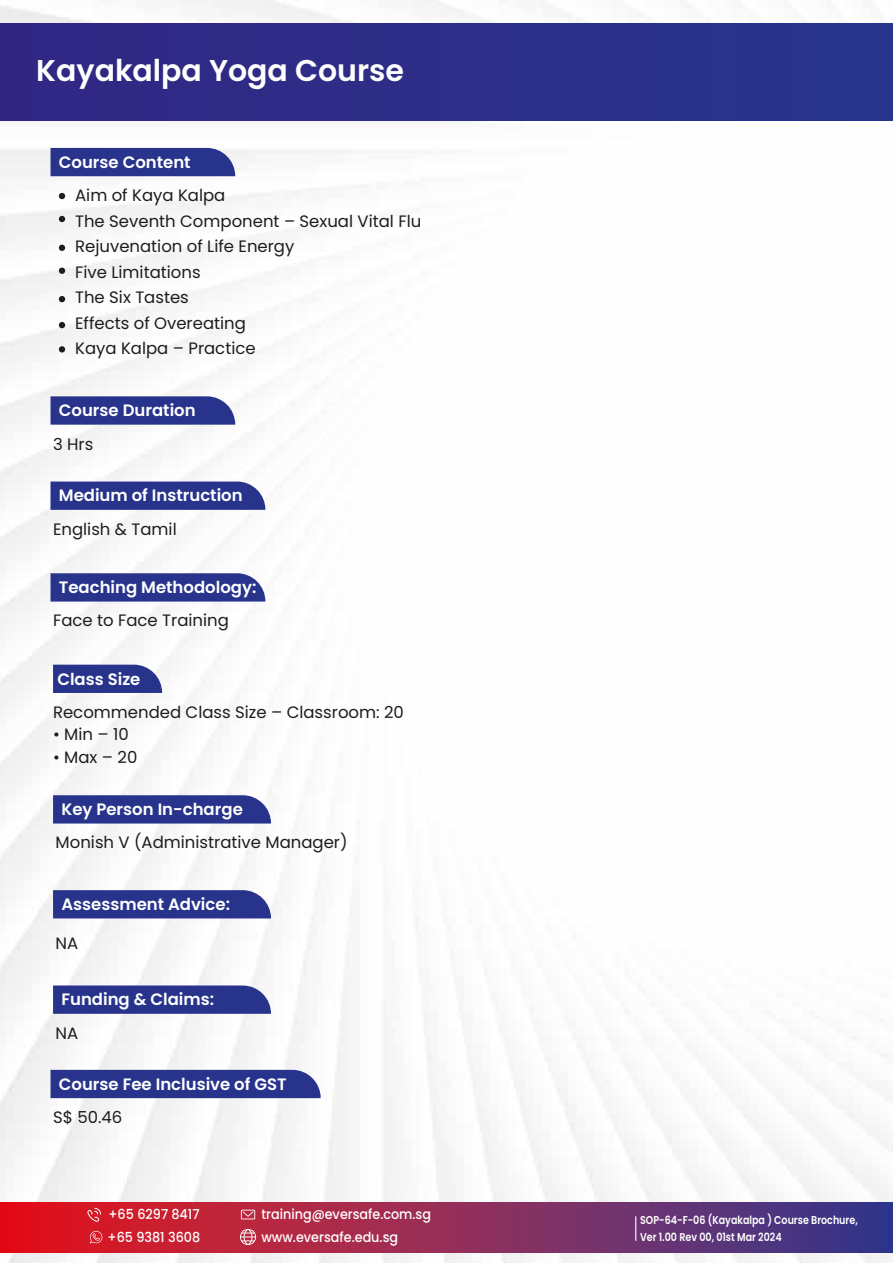
<style>
.page{position:relative;width:893px;height:1263px;background:#fff}
.page>*{position:absolute;margin:0;border:0;box-sizing:border-box;transform-origin:0 0}
.t1{font:600 30px "Poppins";color:#fff}
.t2{font:16.5px/25.5px "Poppins";color:#1d1d1b}
.t3{font:600 16.5px "Poppins";color:#fff}
.t4{font:500 13.8px/23.2px "Poppins";color:#fff;scale:.93 1}
.t5{font:600 11.4px/16.5px "Poppins";color:#fff;scale:.84 1}
</style>
<div class="page">
<img style="left:0;top:0;width:893px;height:1263px">
<div style="left:51px;top:1070px;width:270px;height:28px;background:#28348b"></div>
<div style="left:0;top:23px;width:893px;height:97px;background:#2d2e87"></div>
<svg style="left:0;top:1203px;width:893px;height:49px;background:#902a56"></svg>
<svg style="left:240px;top:1229px;width:16px;height:16px"></svg>
<svg style="left:241px;top:1210px;width:14px;height:9px"></svg>
<svg style="left:87px;top:1208px;width:14px;height:14px"></svg>
<svg style="left:635px;top:1216px;width:1px;height:25px"></svg>
<svg style="left:90px;top:1230px;width:12px;height:13px"></svg>
<svg style="left:51px;top:396px;width:184px;height:29px;background:#333e91"></svg>
<div style="left:53px;top:795px;width:218px;height:28px;background:#28348b"></div>
<div style="left:53px;top:890px;width:218px;height:28px;background:#28348b"></div>
<svg style="left:53px;top:985px;width:218px;height:29px;background:#323d90"></svg>
<svg style="left:51px;top:481px;width:214px;height:29px;background:#323d90"></svg>
<svg style="left:51px;top:573px;width:214px;height:29px;background:#323d90"></svg>
<div style="left:53px;top:665px;width:109px;height:28px;background:#28348b"></div>
<div style="left:51px;top:148px;width:184px;height:28px;background:#28348b"></div>
<svg style="left:59px;top:193px;width:6px;height:6px"></svg>
<svg style="left:59px;top:216px;width:6px;height:6px"></svg>
<div style="left:59px;top:244px;width:6px;height:7px;background:#1d1d1b;border-radius:50%"></div>
<div style="left:59px;top:267px;width:6px;height:7px;background:#1d1d1b;border-radius:50%"></div>
<svg style="left:59px;top:296px;width:6px;height:6px"></svg>
<svg style="left:59px;top:322px;width:6px;height:6px"></svg>
<div style="left:59px;top:346px;width:6px;height:7px;background:#1d1d1b;border-radius:50%"></div>
<h1 class="t1" style="left:36px;top:53px;width:369px">Kayakalpa Yoga Course</h1>
<p class="t3" style="left:59px;top:152px;width:133px">Course Content</p>
<p class="t2" style="left:75px;top:183px;width:348px">Aim of Kaya Kalpa<br>The Seventh Component – Sexual Vital Flu<br>Rejuvenation of Life Energy<br>Five Limitations<br>The Six Tastes<br>Effects of Overeating<br>Kaya Kalpa – Practice</p>
<p class="t3" style="left:59px;top:401px;width:138px">Course Duration</p>
<p class="t2" style="left:53px;top:431px;width:42px">3 Hrs</p>
<p class="t3" style="left:59px;top:486px;width:185px">Medium of Instruction</p>
<p class="t2" style="left:53px;top:516px;width:125px">English &amp; Tamil</p>
<p class="t3" style="left:59px;top:578px;width:199px">Teaching Methodology:</p>
<p class="t2" style="left:53px;top:608px;width:177px">Face to Face Training</p>
<p class="t3" style="left:57px;top:669px;width:85px">Class Size</p>
<p class="t2" style="left:53px;top:699px;width:352px">Recommended Class Size – Classroom: 20</p>
<p class="t2" style="left:53px;top:722px;width:77px">• Min – 10</p>
<p class="t2" style="left:53px;top:744px;width:86px">• Max – 20</p>
<p class="t3" style="left:61px;top:800px;width:183px">Key Person In-charge</p>
<p class="t2" style="left:56px;top:830px;width:293px">Monish V (Administrative Manager)</p>
<p class="t3" style="left:61px;top:895px;width:170px">Assessment Advice:</p>
<p class="t2" style="left:56px;top:931px;width:24px">NA</p>
<p class="t3" style="left:61px;top:990px;width:154px">Funding &amp; Claims:</p>
<p class="t2" style="left:56px;top:1020px;width:24px">NA</p>
<p class="t3" style="left:59px;top:1074px;width:229px">Course Fee Inclusive of GST</p>
<p class="t2" style="left:53px;top:1104px;width:71px">S$ 50.46</p>
<p class="t4" style="left:108px;top:1202px;width:101px">+65 6297 8417 +65 9381 3608</p>
<p class="t4" style="left:261px;top:1202px;width:184px">training@eversafe.com.sg www.eversafe.edu.sg</p>
<p class="t5" style="left:640px;top:1212px;width:261px">SOP-64-F-06 (Kayakalpa ) Course Brochure,<br>Ver 1.00 Rev 00, 01st Mar 2024</p>
</div>
